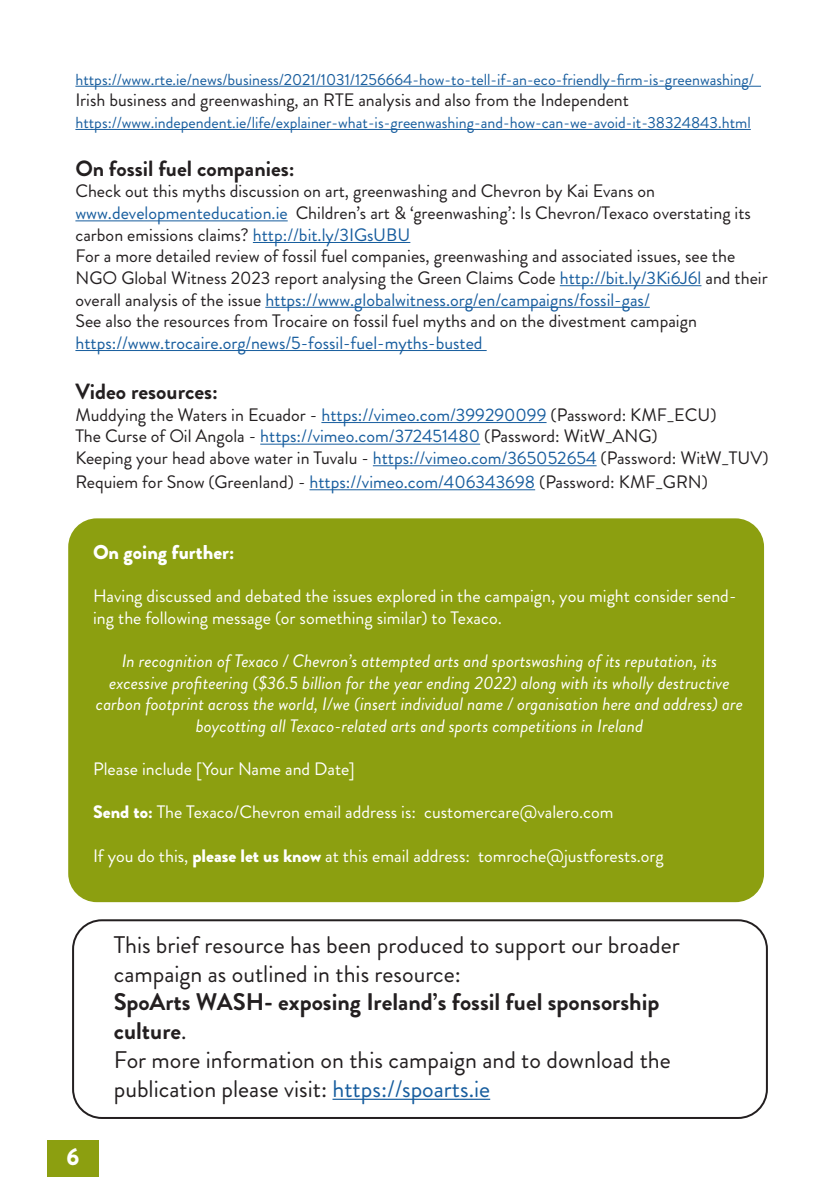
<style>
.page{position:relative;width:840px;height:1191px;background:#fff}
.page>*{position:absolute;margin:0;border:0;box-sizing:border-box;transform-origin:0 0}
.t1{font:24px "Brandon Grotesque";color:#231f20}
.t2{font:700 24px "Brandon Grotesque";color:#231f20}
.t3{font:900 24px "Brandon Grotesque";color:#fff}
.t4{font:700 22px "Brandon Grotesque";color:#231f20}
.t5{font:900 20px "Brandon Grotesque";color:#fff}
.t6{font:18px/21.6px "Brandon Grotesque";color:#231f20}
.t7{font:italic 18px/21.6px "Brandon Grotesque";color:#fff;text-align:center}
.t8{font:18px/21.6px "Brandon Grotesque";color:#fff}
.t9{font:16px "Brandon Grotesque";color:#175d9e}
.s1{color:#175d9e}
.s2{font-weight:900}
.s3{font-weight:400}
</style>
<div class="page">
<div style="left:47px;top:1140px;width:52px;height:36px;background:#8c9f10"></div>
<hr style="left:75px;top:86px;width:685px;height:1px;background:#175d9e">
<hr style="left:75px;top:129px;width:675px;height:1px;background:#175d9e">
<hr style="left:75px;top:220px;width:212px;height:1px;background:#175d9e">
<hr style="left:253px;top:242px;width:157px;height:1px;background:#175d9e">
<hr style="left:559px;top:285px;width:142px;height:1px;background:#175d9e">
<hr style="left:265px;top:307px;width:384px;height:1px;background:#175d9e">
<hr style="left:75px;top:350px;width:411px;height:1px;background:#175d9e">
<hr style="left:321px;top:422px;width:225px;height:1px;background:#175d9e">
<hr style="left:260px;top:444px;width:220px;height:1px;background:#175d9e">
<hr style="left:372px;top:465px;width:224px;height:1px;background:#175d9e">
<hr style="left:309px;top:489px;width:226px;height:1px;background:#175d9e">
<div style="left:68px;top:518px;width:695px;height:384px;background:#8c9f10;border-radius:29px"></div>
<div style="left:72px;top:919px;width:695px;height:200px;border:2px solid #231f20;border-radius:29px"></div>
<hr style="left:332px;top:1098px;width:158px;height:1px;background:#175d9e">
<p class="t9" style="left:75px;top:68px;width:679px">https://www.rte.ie/news/business/2021/1031/1256664-how-to-tell-if-an-eco-friendly-firm-is-greenwashing/</p>
<p class="t6" style="left:75px;top:89px;width:554px">Irish business and greenwashing, an RTE analysis and also from the Independent</p>
<p class="t9" style="left:75px;top:111px;width:676px">https://www.independent.ie/life/explainer-what-is-greenwashing-and-how-can-we-avoid-it-38324843.html</p>
<p class="t4" style="left:75px;top:153px;width:221px">On fossil fuel companies:</p>
<p class="t6" style="left:75px;top:181px;width:580px">Check out this myths discussion on art, greenwashing and Chevron by Kai Evans on</p>
<p class="t6" style="left:75px;top:202px;width:676px"><span class="s1">www.developmenteducation.ie</span> Children’s art &amp; ‘greenwashing’: Is Chevron/Texaco overstating its carbon emissions claims? <span class="s1">http://bit.ly/3IGsUBU</span></p>
<p class="t6" style="left:75px;top:245px;width:693px">For a more detailed review of fossil fuel companies, greenwashing and associated issues, see the<br>NGO Global Witness 2023 report analysing the Green Claims Code <span class="s1">http://bit.ly/3Ki6J6l</span> and their overall analysis of the issue <span class="s1">https://www.globalwitness.org/en/campaigns/fossil-gas/</span></p>
<p class="t6" style="left:75px;top:310px;width:622px">See also the resources from Trocaire on fossil fuel myths and on the divestment campaign <span class="s1">https://www.trocaire.org/news/5-fossil-fuel-myths-busted</span></p>
<p class="t4" style="left:75px;top:376px;width:144px">Video resources:</p>
<p class="t6" style="left:75px;top:404px;width:642px">Muddying the Waters in Ecuador - <span class="s1">https://vimeo.com/399290099</span> (Password: KMF_ECU)</p>
<p class="t6" style="left:75px;top:425px;width:583px">The Curse of Oil Angola - <span class="s1">https://vimeo.com/372451480</span> (Password: WitW_ANG)</p>
<p class="t6" style="left:75px;top:447px;width:694px">Keeping your head above water in Tuvalu - <span class="s1">https://vimeo.com/365052654</span> (Password: WitW_TUV)</p>
<p class="t6" style="left:75px;top:471px;width:633px">Requiem for Snow (Greenland) - <span class="s1">https://vimeo.com/406343698</span> (Password: KMF_GRN)</p>
<p class="t5" style="left:93px;top:538px;width:142px">On going further:</p>
<p class="t8" style="left:93px;top:585px;width:644px">Having discussed and debated the issues explored in the campaign, you might consider send&shy;ing the following message (or something similar) to Texaco.</p>
<p class="t7" style="left:96px;top:650px;width:648px">In recognition of Texaco / Chevron’s attempted arts and sportswashing of its reputation, its excessive profiteering ($36.5 billion for the year ending 2022) along with its wholly destructive carbon footprint across the world, I/we (insert individual name / organisation here and address) are boycotting all Texaco-related arts and sports competitions in Ireland</p>
<p class="t8" style="left:93px;top:758px;width:263px">Please include [Your Name and Date]</p>
<p class="t8" style="left:93px;top:801px;width:521px"><span class="s2">Send to:</span> The Texaco/Chevron email address is: customercare@valero.com</p>
<p class="t8" style="left:93px;top:845px;width:571px">If you do this, <span class="s2">please let us know</span> at this email address: tomroche@justforests.org</p>
<h1 class="t3" style="left:67px;top:1139px;width:14px">6</h1>
<p class="t1" style="left:114px;top:928px;width:567px">This brief resource has been produced to support our broader</p>
<p class="t1" style="left:114px;top:957px;width:348px">campaign as outlined in this resource:</p>
<p class="t2" style="left:114px;top:985px;width:547px">SpoArts WASH- exposing Ireland’s fossil fuel sponsorship</p>
<p class="t2" style="left:114px;top:1014px;width:74px">culture<span class="s3">.</span></p>
<p class="t1" style="left:114px;top:1043px;width:558px">For more information on this campaign and to download the</p>
<p class="t1" style="left:114px;top:1072px;width:377px">publication please visit: <span class="s1">https://spoarts.ie</span></p>
</div>
